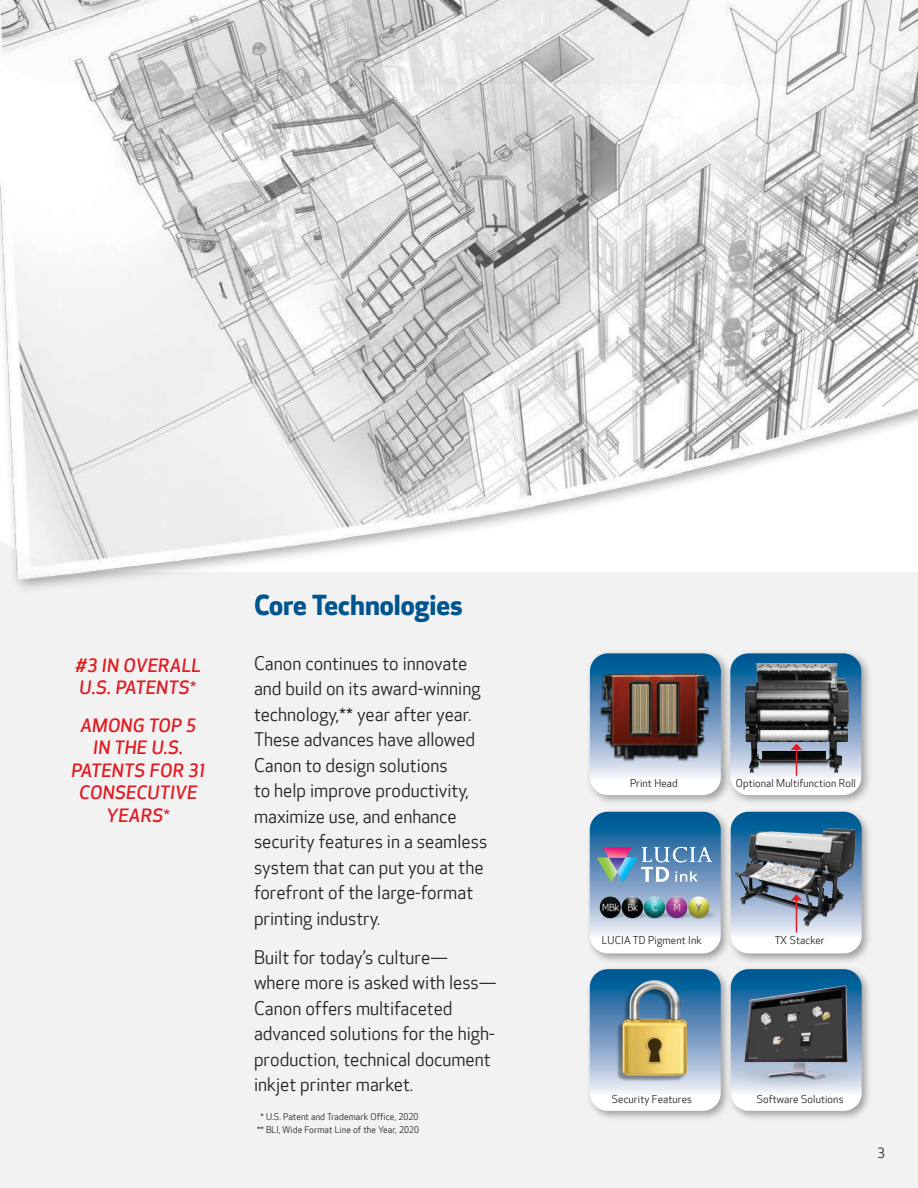
<style>
.page{position:relative;width:918px;height:1188px;background:#fff}
.page>*{position:absolute;margin:0;border:0;box-sizing:border-box;transform-origin:0 0}
.Headline_New{font:700 27px "Optic Sans 401";color:#00558f}
.BodyCopy{font:18px/25.5px "Optic Sans 201";color:#231f20}
.Patent_callout{font:italic 500 18px/22.5px "Optic Sans 302";letter-spacing:.02em;color:#e11b22}
.t1{font:13.5px "Optic Sans 201";color:#231f20}
.t2{font:10.35px "Optic Sans 201";letter-spacing:.01em;color:#231f20}
.Footnotes{font:9px "Optic Sans 201";letter-spacing:.01em;color:#231f20}
.s1{font-family:"Arial";font-weight:400;font-style:normal}
.s2{font-family:"Arial"}
</style>
<div class="page">
<div style="left:0;top:618px;width:918px;height:570px;background:#f2f2f3"></div>
<div style="left:585px;top:649px;width:147px;height:157px;background:#231f20;opacity:.4"></div>
<svg style="left:590px;top:653px;width:131px;height:142px"></svg>
<div style="left:726px;top:649px;width:146px;height:157px;background:#231f20;opacity:.4"></div>
<div style="left:585px;top:807px;width:147px;height:157px;background:#231f20;opacity:.4"></div>
<div style="left:585px;top:965px;width:147px;height:157px;background:#231f20;opacity:.4"></div>
<svg style="left:590px;top:969px;width:131px;height:142px"></svg>
<div style="left:726px;top:807px;width:147px;height:157px;background:#231f20;opacity:.4"></div>
<div style="left:726px;top:965px;width:147px;height:157px;background:#231f20;opacity:.4"></div>
<svg style="left:731px;top:969px;width:131px;height:142px"></svg>
<img style="left:590px;top:668px;width:131px;height:100px">
<img style="left:610px;top:973px;width:95px;height:116px">
<img style="left:732px;top:980px;width:129px;height:126px">
<svg style="left:730px;top:653px;width:131px;height:142px;background:#7a8997"></svg>
<svg style="left:731px;top:812px;width:131px;height:141px;background:#8598aa"></svg>
<img style="left:590px;top:812px;width:131px;height:141px">
<img style="left:0;top:0;width:918px;height:618px">
<p class="Patent_callout" style="left:76px;top:655px;width:127px">#3 IN OVERALL<br>U.S. PATENTS<span class="s1">*</span></p>
<p class="Patent_callout" style="left:71px;top:715px;width:135px;text-align:center">AMONG TOP 5<br>IN THE U.S.<br>PATENTS FOR 31<br>CONSECUTIVE<br>YEARS<span class="s1">*</span></p>
<p class="Headline_New" style="left:254px;top:589px;width:211px">Core Technologies</p>
<p class="BodyCopy" style="left:254px;top:651px;width:235px">Canon continues to innovate and build on its award-winning technology,<span class="s2">**</span> year after year.<br>These advances have allowed<br>Canon to design solutions<br>to help improve productivity, maximize use, and enhance security features in a seamless system that can put you at the forefront of the large-format printing industry.</p>
<p class="BodyCopy" style="left:254px;top:945px;width:244px">Built for today’s culture— where more is asked with less—<br>Canon offers multifaceted advanced solutions for the high&shy;production, technical document inkjet printer market.</p>
<p class="Footnotes" style="left:261px;top:1112px;width:160px"><span class="s2">*</span> U.S. Patent and Trademark Office, 2020</p>
<p class="Footnotes" style="left:257px;top:1125px;width:164px"><span class="s2">**</span> BLI, Wide Format Line of the Year, 2020</p>
<p class="t2" style="left:630px;top:777px;width:49px">Print Head</p>
<p class="t2" style="left:736px;top:777px;width:122px">Optional Multifunction Roll</p>
<p class="t2" style="left:602px;top:935px;width:101px">LUCIA TD Pigment Ink</p>
<p class="t2" style="left:775px;top:935px;width:52px">TX Stacker</p>
<p class="t2" style="left:612px;top:1093px;width:82px">Security Features</p>
<p class="t2" style="left:757px;top:1093px;width:88px">Software Solutions</p>
<p class="t1" style="left:878px;top:1145px;width:9px">3</p>
</div>
